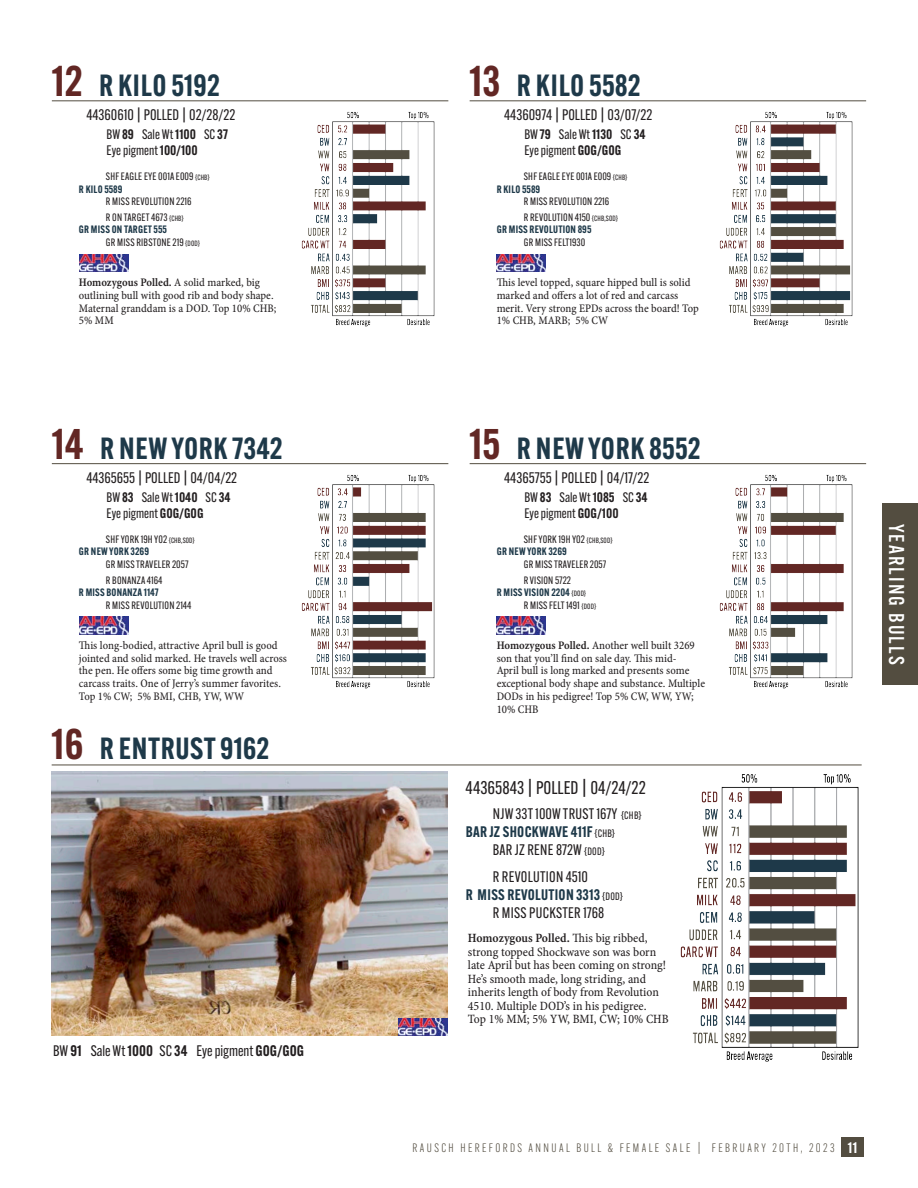
<style>
.page{position:relative;width:918px;height:1188px;background:#fff}
.page>*{position:absolute;margin:0;border:0;box-sizing:border-box;transform-origin:0 0}
.t1{font:600 30px "Alternate Gothic ATF";letter-spacing:.015em;color:#1e3949}
.t2{font:500 21px "Alternate Gothic ATF";letter-spacing:.1em;color:#fff}
.t3{font:18px "Alternate Gothic ATF";color:#231f20}
.t4{font:15px "Alternate Gothic ATF";color:#231f20}
.t5{font:15px "Alternate Gothic ATF";letter-spacing:.02em;color:#231f20}
.t6{font:600 15px "Alternate Gothic ATF";letter-spacing:.02em;color:#1e3949}
.t7{font:13.5px "Alternate Gothic ATF";color:#231f20}
.t8{font:12.75px/13.5px "Minion Pro Cn Capt";color:#231f20}
.t9{font:300 12px "Alternate Gothic ATF";letter-spacing:.2em;color:#534d40}
.t10{font:11.7px/12.8px "Minion Pro Cn Capt";color:#231f20}
.t11{font:10.5px "Alternate Gothic ATF";letter-spacing:.02em;color:#231f20}
.t12{font:600 10.5px "Alternate Gothic ATF";letter-spacing:.02em;color:#1e3949}
.s1{font-size:42px;color:#622724}
.s2{font-weight:600}
.s3{font-size:7.5px}
.s4{font-family:"Minion Pro Semibold Cn Capt"}
.s5{font-weight:400;font-size:7.5px;color:#231f20}
.s6{font-size:10.5px}
.s7{font-weight:400;font-size:10.5px;color:#231f20}
.s8{font-weight:600;font-size:15px;color:#fff}
</style>
<div class="page">
<svg style="left:841px;top:1137px;width:23px;height:20px"></svg>
<div style="left:882px;top:503px;width:36px;height:182px;background:#534d40"></div>
<img style="left:680px;top:774px;width:179px;height:288px">
<img style="left:52px;top:772px;width:396px;height:264px">
<hr style="left:52px;top:765px;width:810px;height:1px;background:#534d40">
<img style="left:399px;top:1018px;width:49px;height:18px">
<img style="left:301px;top:111px;width:134px;height:216px">
<hr style="left:52px;top:100px;width:396px;height:1px;background:#534d40">
<img style="left:79px;top:254px;width:49px;height:17px">
<img style="left:719px;top:111px;width:134px;height:216px">
<hr style="left:470px;top:100px;width:396px;height:1px;background:#534d40">
<img style="left:497px;top:254px;width:49px;height:17px">
<img style="left:301px;top:474px;width:134px;height:215px">
<hr style="left:52px;top:463px;width:396px;height:1px;background:#534d40">
<img style="left:79px;top:617px;width:49px;height:17px">
<img style="left:719px;top:474px;width:134px;height:215px">
<hr style="left:470px;top:463px;width:396px;height:1px;background:#534d40">
<img style="left:497px;top:617px;width:49px;height:17px">
<p class="t1" style="left:52px;top:66px;width:169px"><span class="s1">12</span> R KILO 5192</p>
<p class="t4" style="left:86px;top:105px;width:150px">44360610 | POLLED | 02/28/22</p>
<p class="t7" style="left:107px;top:126px;width:123px">BW <span class="s2">89</span> Sale Wt <span class="s2">1100</span> SC <span class="s2">37</span></p>
<p class="t7" style="left:107px;top:142px;width:93px">Eye pigment <span class="s2">100/100</span></p>
<p class="t11" style="left:106px;top:170px;width:105px">SHF EAGLE EYE 001A E009 <span class="s3">{CHB}</span></p>
<p class="t12" style="left:79px;top:182px;width:45px">R KILO 5589</p>
<p class="t11" style="left:106px;top:195px;width:87px">R MISS REVOLUTION 2216</p>
<p class="t11" style="left:106px;top:211px;width:79px">R ON TARGET 4673 <span class="s3">{CHB}</span></p>
<p class="t12" style="left:79px;top:223px;width:90px">GR MISS ON TARGET 555</p>
<p class="t11" style="left:106px;top:236px;width:96px">GR MISS RIBSTONE 219 <span class="s3">{DOD}</span></p>
<p class="t10" style="left:79px;top:276px;width:199px"><span class="s4">Homozygous Polled.</span> A solid marked, big outlining bull with good rib and body shape.<br>Maternal granddam is a DOD. Top 10% CHB;<br>5% MM</p>
<p class="t1" style="left:52px;top:429px;width:232px"><span class="s1">14</span> R NEW YORK 7342</p>
<p class="t4" style="left:86px;top:468px;width:152px">44365655 | POLLED | 04/04/22</p>
<p class="t7" style="left:107px;top:489px;width:126px">BW <span class="s2">83</span> Sale Wt <span class="s2">1040</span> SC <span class="s2">34</span></p>
<p class="t7" style="left:107px;top:505px;width:98px">Eye pigment <span class="s2">GOG/GOG</span></p>
<p class="t11" style="left:106px;top:533px;width:90px">SHF YORK 19H Y02 <span class="s3">{CHB,SOD}</span></p>
<p class="t12" style="left:79px;top:545px;width:72px">GR NEW YORK 3269</p>
<p class="t11" style="left:106px;top:558px;width:84px">GR MISS TRAVELER 2057</p>
<p class="t11" style="left:106px;top:574px;width:58px">R BONANZA 4164</p>
<p class="t12" style="left:79px;top:586px;width:81px">R MISS BONANZA 1147</p>
<p class="t11" style="left:106px;top:599px;width:87px">R MISS REVOLUTION 2144</p>
<p class="t10" style="left:79px;top:639px;width:210px">This long-bodied, attractive April bull is good jointed and solid marked. He travels well across the pen. He offers some big time growth and carcass traits. One of Jerry’s summer favorites.<br>Top 1% CW; 5% BMI, CHB, YW, WW</p>
<p class="t1" style="left:52px;top:729px;width:219px"><span class="s1">16</span> R ENTRUST 9162</p>
<p class="t4" style="left:53px;top:1041px;width:252px">BW <span class="s2">91</span> Sale Wt <span class="s2">1000</span> SC <span class="s2">34</span> Eye pigment <span class="s2">GOG/GOG</span></p>
<p class="t1" style="left:470px;top:66px;width:172px"><span class="s1">13</span> R KILO 5582</p>
<p class="t4" style="left:504px;top:105px;width:150px">44360974 | POLLED | 03/07/22</p>
<p class="t7" style="left:524px;top:126px;width:123px">BW <span class="s2">79</span> Sale Wt <span class="s2">1130</span> SC <span class="s2">34</span></p>
<p class="t7" style="left:524px;top:142px;width:98px">Eye pigment <span class="s2">GOG/GOG</span></p>
<p class="t11" style="left:524px;top:170px;width:105px">SHF EAGLE EYE 001A E009 <span class="s3">{CHB}</span></p>
<p class="t12" style="left:497px;top:182px;width:45px">R KILO 5589</p>
<p class="t11" style="left:524px;top:195px;width:87px">R MISS REVOLUTION 2216</p>
<p class="t11" style="left:524px;top:211px;width:96px">R REVOLUTION 4150 <span class="s3">{CHB,SOD}</span></p>
<p class="t12" style="left:497px;top:223px;width:96px">GR MISS REVOLUTION 895</p>
<p class="t11" style="left:524px;top:236px;width:63px">GR MISS FELT1930</p>
<p class="t10" style="left:497px;top:276px;width:204px">This level topped, square hipped bull is solid marked and offers a lot of red and carcass merit. Very strong EPDs across the board! Top 1% CHB, MARB; 5% CW</p>
<p class="t1" style="left:470px;top:429px;width:233px"><span class="s1">15</span> R NEW YORK 8552</p>
<p class="t4" style="left:504px;top:468px;width:147px">44365755 | POLLED | 04/17/22</p>
<p class="t7" style="left:524px;top:489px;width:125px">BW <span class="s2">83</span> Sale Wt <span class="s2">1085</span> SC <span class="s2">34</span></p>
<p class="t7" style="left:524px;top:505px;width:96px">Eye pigment <span class="s2">GOG/100</span></p>
<p class="t11" style="left:524px;top:533px;width:90px">SHF YORK 19H Y02 <span class="s3">{CHB,SOD}</span></p>
<p class="t12" style="left:497px;top:545px;width:72px">GR NEW YORK 3269</p>
<p class="t11" style="left:524px;top:558px;width:84px">GR MISS TRAVELER 2057</p>
<p class="t11" style="left:524px;top:574px;width:49px">R VISION 5722</p>
<p class="t12" style="left:497px;top:586px;width:91px">R MISS VISION 2204 <span class="s5">{DOD}</span></p>
<p class="t11" style="left:524px;top:599px;width:74px">R MISS FELT 1491 <span class="s3">{DOD}</span></p>
<p class="t10" style="left:497px;top:639px;width:210px"><span class="s4">Homozygous Polled.</span> Another well built 3269 son that you’ll find on sale day. This mid-<br>April bull is long marked and presents some exceptional body shape and substance. Multiple DODs in his pedigree! Top 5% CW, WW, YW; 10% CHB</p>
<p class="t3" style="left:466px;top:776px;width:182px">44365843 | POLLED | 04/24/22</p>
<p class="t4" style="left:493px;top:805px;width:150px">NJW 33T 100W TRUST 167Y <span class="s6">{CHB}</span></p>
<p class="t6" style="left:466px;top:822px;width:151px">BAR JZ SHOCKWAVE 411F <span class="s7">{CHB}</span></p>
<p class="t5" style="left:493px;top:841px;width:113px">BAR JZ RENE 872W <span class="s6">{DOD}</span></p>
<p class="t5" style="left:493px;top:868px;width:97px">R REVOLUTION 4510</p>
<p class="t6" style="left:466px;top:885px;width:159px">R MISS REVOLUTION 3313 <span class="s7">{DOD}</span></p>
<p class="t5" style="left:493px;top:904px;width:113px">R MISS PUCKSTER 1768</p>
<p class="t8" style="left:468px;top:931px;width:202px"><span class="s4">Homozygous Polled.</span> This big ribbed, strong topped Shockwave son was born late April but has been coming on strong!<br>He’s smooth made, long striding, and inherits length of body from Revolution 4510. Multiple DOD’s in his pedigree.<br>Top 1% MM; 5% YW, BMI, CW; 10% CHB</p>
<h2 class="t2" style="left:910px;top:524px;width:142px;rotate:90deg">YEARLING BULLS</h2>
<p class="t9" style="left:413px;top:1140px;width:446px">RAUSCH HEREFORDS ANNUAL BULL &amp; FEMALE SALE | FEBRUARY 20TH, 2023 <span class="s8">11</span></p>
</div>
